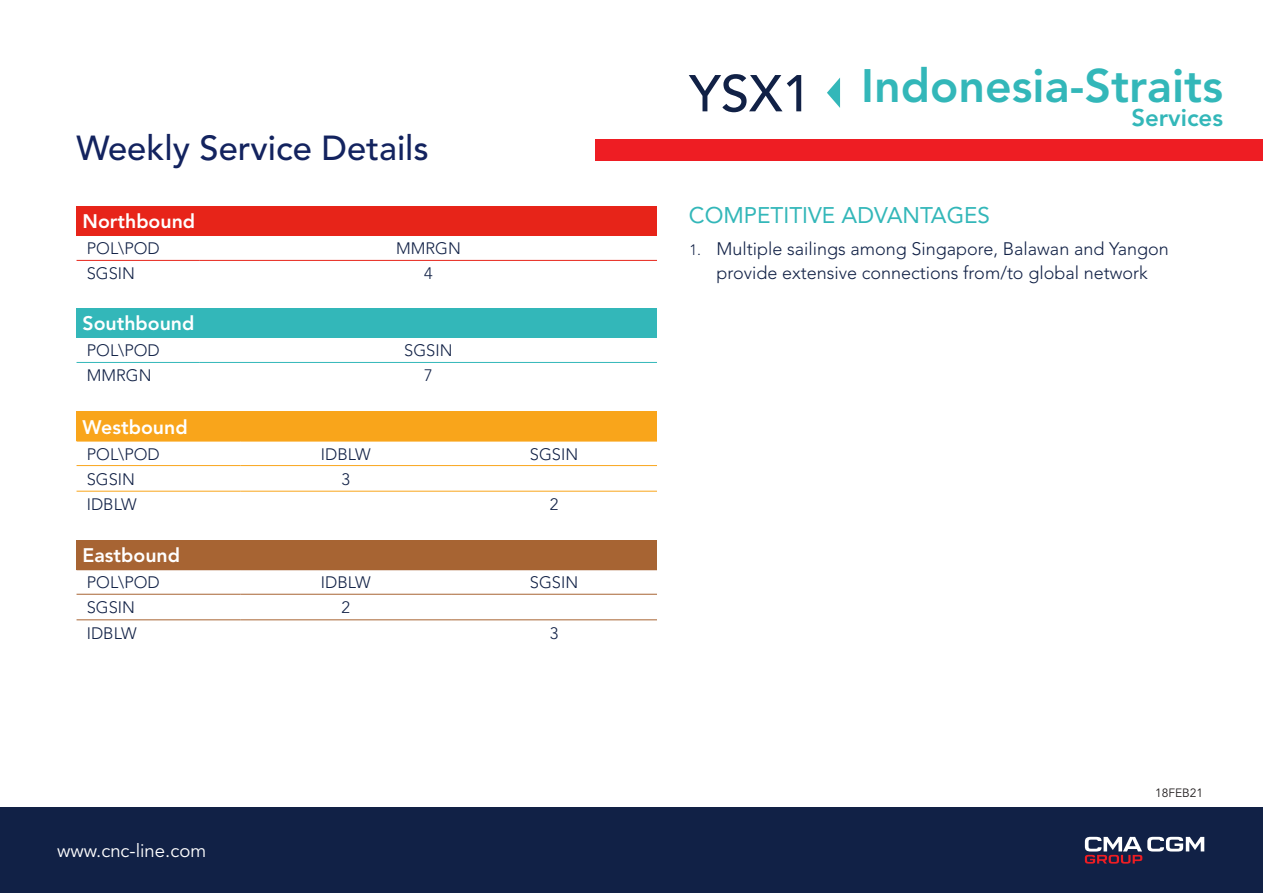
<style>
.page{position:relative;width:1263px;height:893px;background:#fff}
.page>*{position:absolute;margin:0;border:0;box-sizing:border-box;transform-origin:0 0}
._2__Subtitle_service{font:500 51.3px "Avenir LT Std";color:#112146}
.t1{font:800 46.5px "Avenir LT Std";color:#33b7b9}
.t2{font:500 34.5px "Avenir LT Std";color:#13235f}
.t3{font:800 24px "Avenir LT Std";color:#33b7b9}
.t4{font:22.5px "Avenir LT Std";color:#33b7b9}
.t5{font:800 19.5px "Avenir LT Std";color:#fff}
.t6{font:18.6px "Avenir LT Std";color:#fff}
.t7{font:300 18px/24px "Avenir LT Std";color:#112146;text-align:center}
.t8{font:300 16.5px "Avenir LT Std";color:#112146}
.t9{font:12px "Avenir LT Std";color:#231f20}
.s1{font-size:15px}
</style>
<div class="page">
<div style="left:77px;top:206px;width:580px;height:30px;background:#e72419"></div>
<hr style="left:77px;top:260px;width:123px;height:1px;background:#e72419">
<hr style="left:200px;top:260px;width:457px;height:1px;background:#e72419">
<div style="left:77px;top:308px;width:580px;height:30px;background:#33b7b9"></div>
<hr style="left:77px;top:362px;width:123px;height:1px;background:#33b7b9">
<hr style="left:200px;top:362px;width:457px;height:1px;background:#33b7b9">
<div style="left:77px;top:411px;width:580px;height:30px;background:#f9a51b"></div>
<hr style="left:77px;top:441px;width:164px;height:1px;background:#f9a51b">
<hr style="left:241px;top:441px;width:210px;height:1px;background:#f9a51b">
<hr style="left:451px;top:441px;width:206px;height:1px;background:#f9a51b">
<hr style="left:77px;top:465px;width:164px;height:1px;background:#f9a51b">
<hr style="left:241px;top:465px;width:210px;height:1px;background:#f9a51b">
<hr style="left:451px;top:465px;width:206px;height:1px;background:#f9a51b">
<hr style="left:77px;top:491px;width:164px;height:1px;background:#f9a51b">
<hr style="left:241px;top:491px;width:210px;height:1px;background:#f9a51b">
<hr style="left:451px;top:491px;width:206px;height:1px;background:#f9a51b">
<div style="left:77px;top:540px;width:580px;height:30px;background:#a76433"></div>
<hr style="left:77px;top:594px;width:164px;height:1px;background:#a76433">
<hr style="left:241px;top:594px;width:210px;height:1px;background:#a76433">
<hr style="left:451px;top:594px;width:206px;height:1px;background:#a76433">
<hr style="left:77px;top:619px;width:164px;height:1px;background:#a76433">
<hr style="left:241px;top:619px;width:210px;height:1px;background:#a76433">
<hr style="left:451px;top:619px;width:206px;height:1px;background:#a76433">
<div style="left:0;top:807px;width:1263px;height:86px;background:#112146"></div>
<svg style="left:1085px;top:837px;width:119px;height:27px"></svg>
<svg style="left:827px;top:78px;width:13px;height:30px"></svg>
<div style="left:595px;top:139px;width:668px;height:21px;background:#ee1d23"></div>
<p class="t2" style="left:77px;top:128px;width:354px">Weekly Service Details</p>
<p class="_2__Subtitle_service" style="left:689px;top:64px;width:123px">YSX1</p>
<h2 class="t1" style="left:861px;top:58px;width:363px">Indonesia-Straits</h2>
<h3 class="t3" style="left:1131px;top:103px;width:93px">Services</h3>
<p class="t5" style="left:83px;top:210px;width:114px">Northbound</p>
<p class="t4" style="left:689px;top:203px;width:303px">COMPETITIVE ADVANTAGES</p>
<p class="t8" style="left:87px;top:239px;width:75px">POL\POD</p>
<p class="t8" style="left:396px;top:239px;width:66px">MMRGN</p>
<p class="t8" style="left:87px;top:263px;width:50px">SGSIN</p>
<p class="t8" style="left:424px;top:263px;width:10px">4</p>
<p class="t5" style="left:83px;top:312px;width:113px">Southbound</p>
<p class="t8" style="left:87px;top:341px;width:75px">POL\POD</p>
<p class="t8" style="left:404px;top:341px;width:50px">SGSIN</p>
<p class="t8" style="left:87px;top:366px;width:66px">MMRGN</p>
<p class="t8" style="left:424px;top:366px;width:10px">7</p>
<p class="t5" style="left:83px;top:415px;width:107px">Westbound</p>
<p class="t8" style="left:87px;top:444px;width:75px">POL\POD</p>
<p class="t8" style="left:321px;top:444px;width:51px">IDBLW</p>
<p class="t8" style="left:530px;top:444px;width:50px">SGSIN</p>
<p class="t8" style="left:87px;top:469px;width:50px">SGSIN</p>
<p class="t8" style="left:342px;top:469px;width:10px">3</p>
<p class="t8" style="left:87px;top:495px;width:51px">IDBLW</p>
<p class="t8" style="left:550px;top:495px;width:10px">2</p>
<p class="t5" style="left:83px;top:544px;width:99px">Eastbound</p>
<p class="t8" style="left:87px;top:573px;width:75px">POL\POD</p>
<p class="t8" style="left:321px;top:573px;width:51px">IDBLW</p>
<p class="t8" style="left:530px;top:573px;width:50px">SGSIN</p>
<p class="t8" style="left:87px;top:598px;width:50px">SGSIN</p>
<p class="t8" style="left:342px;top:598px;width:10px">2</p>
<p class="t8" style="left:87px;top:623px;width:51px">IDBLW</p>
<p class="t8" style="left:550px;top:623px;width:10px">3</p>
<p class="t7" style="left:689px;top:237px;width:481px"><span class="s1">1.</span> Multiple sailings among Singapore, Balawan and Yangon provide extensive connections from/to global network</p>
<p class="t6" style="left:57px;top:840px;width:151px">www.cnc-line.com</p>
<p class="t9" style="left:1155px;top:786px;width:50px">18FEB21</p>
</div>
